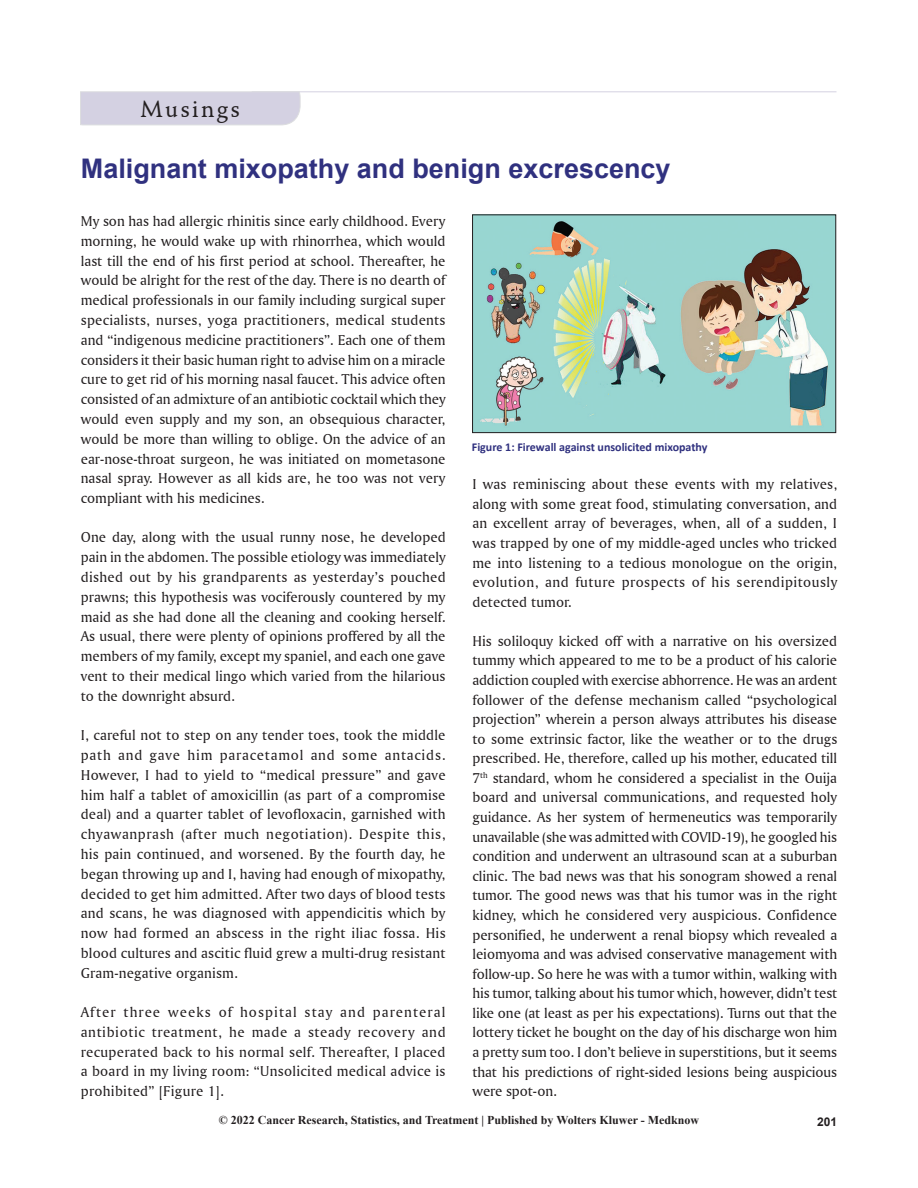
<style>
.page{position:relative;width:918px;height:1188px;background:#fff}
.page>*{position:absolute;margin:0;border:0;box-sizing:border-box;transform-origin:0 0}
.AT{font:700 27px "Arial";color:#30317f}
.AH{font:500 22.5px "Schneidler BT";letter-spacing:.1em;color:#231f20}
.TX{font:15px/19.8px "Amerigo BT Roman A";color:#231f20;text-align:justify}
.t1{font:700 12px "Times New Roman";color:#231f20}
.FGC{font:700 12px "Calibri";color:#30317f}
.R_Folio{font:700 12px "Arial";color:#231f20}
</style>
<div class="page">
<hr style="left:252px;top:91px;width:584px;height:1px;background:#d4d1e2">
<svg style="left:80px;top:91px;width:221px;height:35px;background:#d5d3e2"></svg>
<img style="left:474px;top:217px;width:360px;height:214px">
<div style="left:472px;top:215px;width:364px;height:218px;border:1px solid #231f20"></div>
<p class="AH" style="left:141px;top:95px;width:101px">Musings</p>
<p class="AT" style="left:81px;top:149px;width:591px">Malignant mixopathy and benign excrescency</p>
<p class="TX" style="left:81px;top:211px;width:366px">My son has had allergic rhinitis since early childhood. Every morning, he would wake up with rhinorrhea, which would last till the end of his first period at school. Thereafter, he would be alright for the rest of the day. There is no dearth of medical professionals in our family including surgical super specialists, nurses, yoga practitioners, medical students and “indigenous medicine practitioners”. Each one of them considers it their basic human right to advise him on a miracle cure to get rid of his morning nasal faucet. This advice often consisted of an admixture of an antibiotic cocktail which they would even supply and my son, an obsequious character, would be more than willing to oblige. On the advice of an ear‑nose‑throat surgeon, he was initiated on mometasone nasal spray. However as all kids are, he too was not very compliant with his medicines.</p>
<p class="TX" style="left:81px;top:527px;width:366px">One day, along with the usual runny nose, he developed pain in the abdomen. The possible etiology was immediately dished out by his grandparents as yesterday’s pouched prawns; this hypothesis was vociferously countered by my maid as she had done all the cleaning and cooking herself.<br>As usual, there were plenty of opinions proffered by all the members of my family, except my spaniel, and each one gave vent to their medical lingo which varied from the hilarious to the downright absurd.</p>
<p class="TX" style="left:81px;top:725px;width:366px">I, careful not to step on any tender toes, took the middle path and gave him paracetamol and some antacids.<br>However, I had to yield to “medical pressure” and gave him half a tablet of amoxicillin (as part of a compromise deal) and a quarter tablet of levofloxacin, garnished with chyawanprash (after much negotiation). Despite this, his pain continued, and worsened. By the fourth day, he began throwing up and I, having had enough of mixopathy, decided to get him admitted. After two days of blood tests and scans, he was diagnosed with appendicitis which by now had formed an abscess in the right iliac fossa. His blood cultures and ascitic fluid grew a multi‑drug resistant Gram‑negative organism.</p>
<p class="TX" style="left:81px;top:1002px;width:366px">After three weeks of hospital stay and parenteral antibiotic treatment, he made a steady recovery and recuperated back to his normal self. Thereafter, I placed a board in my living room: “Unsolicited medical advice is prohibited” [Figure 1].</p>
<p class="FGC" style="left:472px;top:438px;width:237px">Figure 1: Firewall against unsolicited mixopathy</p>
<p class="TX" style="left:472px;top:474px;width:366px">I was reminiscing about these events with my relatives, along with some great food, stimulating conversation, and an excellent array of beverages, when, all of a sudden, I was trapped by one of my middle‑aged uncles who tricked me into listening to a tedious monologue on the origin, evolution, and future prospects of his serendipitously detected tumor.</p>
<p class="TX" style="left:472px;top:631px;width:366px">His soliloquy kicked off with a narrative on his oversized tummy which appeared to me to be a product of his calorie addiction coupled with exercise abhorrence. He was an ardent follower of the defense mechanism called “psychological projection” wherein a person always attributes his disease to some extrinsic factor, like the weather or to the drugs prescribed. He, therefore, called up his mother, educated till 7<sup>th</sup> standard, whom he considered a specialist in the Ouija board and universal communications, and requested holy guidance. As her system of hermeneutics was temporarily unavailable (she was admitted with COVID‑19), he googled his condition and underwent an ultrasound scan at a suburban clinic. The bad news was that his sonogram showed a renal tumor. The good news was that his tumor was in the right kidney, which he considered very auspicious. Confidence personified, he underwent a renal biopsy which revealed a leiomyoma and was advised conservative management with follow‑up. So here he was with a tumor within, walking with his tumor, talking about his tumor which, however, didn’t test like one (at least as per his expectations). Turns out that the lottery ticket he bought on the day of his discharge won him a pretty sum too. I don’t believe in superstitions, but it seems that his predictions of right‑sided lesions being auspicious were spot‑on.</p>
<p class="t1" style="left:219px;top:1111px;width:482px">© 2022 Cancer Research, Statistics, and Treatment | Published by Wolters Kluwer - Medknow</p>
<p class="R_Folio" style="left:817px;top:1114px;width:22px">201</p>
</div>
